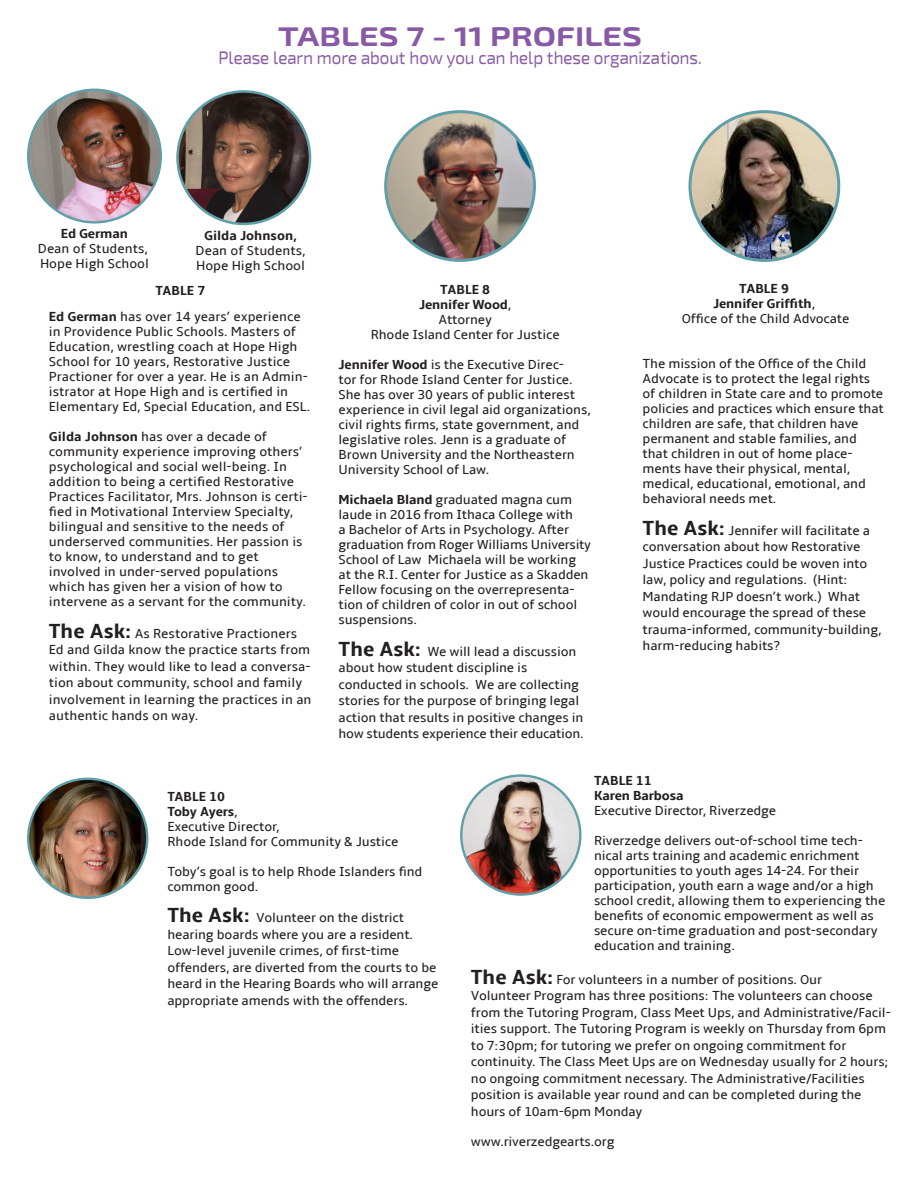
<style>
.page{position:relative;width:918px;height:1188px;background:#fff}
.page>*{position:absolute;margin:0;border:0;box-sizing:border-box;transform-origin:0 0}
.t1{font:700 expanded 27px "Exo 2";color:#8859a4}
.t2{font:500 expanded 18px "Exo 2";color:#8859a4;scale:.75 1}
.t3{font:13.5px/15px "Amble";letter-spacing:-.01em;color:#231f20}
.t4{font:700 13.5px "Amble";letter-spacing:-.01em;color:#231f20}
.s1{font-weight:700}
.s2{font-weight:700;font-size:21px}
.s3{font-weight:400}
</style>
<div class="page">
<img style="left:28px;top:90px;width:133px;height:132px;border-radius:66px">
<img style="left:386px;top:112px;width:148px;height:148px;border-radius:74px">
<div style="left:384px;top:110px;width:152px;height:152px;border:3px solid #609fa7;border-radius:50%"></div>
<img style="left:690px;top:112px;width:149px;height:148px;border-radius:74px">
<div style="left:688px;top:110px;width:152px;height:152px;border:3px solid #609fa7;border-radius:50%"></div>
<img style="left:28px;top:779px;width:113px;height:119px">
<div style="left:27px;top:778px;width:121px;height:121px;border:2px solid #609fa7;border-radius:50%"></div>
<img style="left:461px;top:776px;width:119px;height:119px;border-radius:60px">
<div style="left:460px;top:774px;width:122px;height:122px;border:2px solid #609fa7;border-radius:50%"></div>
<img style="left:178px;top:91px;width:132px;height:133px;border-radius:66px">
<div style="left:176px;top:90px;width:135px;height:135px;border:3px solid #609fa7;border-radius:50%"></div>
<p class="t1" style="left:278px;top:20px;width:366px">TABLES 7 - 11 PROFILES</p>
<p class="t2" style="left:218px;top:47px;width:646px">Please learn more about how you can help these organizations.</p>
<p class="t4" style="left:61px;top:226px;width:68px">Ed German</p>
<p class="t3" style="left:38px;top:241px;width:112px">Dean of Students,</p>
<p class="t3" style="left:40px;top:256px;width:110px">Hope High School</p>
<p class="t4" style="left:204px;top:228px;width:94px">Gilda Johnson,</p>
<p class="t3" style="left:196px;top:243px;width:112px">Dean of Students,</p>
<p class="t3" style="left:196px;top:258px;width:110px">Hope High School</p>
<p class="t4" style="left:155px;top:283px;width:51px">TABLE 7</p>
<p class="t3" style="left:49px;top:310px;width:263px"><span class="s1">Ed German</span> has over 14 years’ experience in Providence Public Schools. Masters of Education, wrestling coach at Hope High School for 10 years, Restorative Justice Practioner for over a year. He is an Admin&shy;istrator at Hope High and is certified in Elementary Ed, Special Education, and ESL.</p>
<p class="t3" style="left:49px;top:430px;width:220px"><span class="s1">Gilda Johnson</span> has over a decade of</p>
<p class="t3" style="left:49px;top:445px;width:260px">community experience improving others’ psychological and social well-being. In addition to being a certified Restorative Practices Facilitator, Mrs. Johnson is certi&shy;fied in Motivational Interview Specialty, bilingual and sensitive to the needs of</p>
<p class="t3" style="left:49px;top:535px;width:255px">underserved communities. Her passion is to know, to understand and to get</p>
<p class="t3" style="left:49px;top:565px;width:259px">involved in under-served populations which has given her a vision of how to intervene as a servant for the community.</p>
<p class="t3" style="left:49px;top:625px;width:264px;line-height:16.5px"><span class="s2">The Ask:</span> As Restorative Practioners Ed and Gilda know the practice starts from within. They would like to lead a conversa&shy;tion about community, school and family involvement in learning the practices in an authentic hands on way.</p>
<p class="t4" style="left:440px;top:282px;width:51px">TABLE 8</p>
<p class="t4" style="left:419px;top:297px;width:94px">Jennifer Wood<span class="s3">,</span></p>
<p class="t3" style="left:438px;top:312px;width:55px">Attorney</p>
<p class="t3" style="left:371px;top:327px;width:190px">Rhode Island Center for Justice</p>
<p class="t3" style="left:339px;top:357px;width:254px"><span class="s1">Jennifer Wood</span> is the Executive Direc-<br>tor for Rhode Island Center for Justice.<br>She has over 30 years of public interest experience in civil legal aid organizations, civil rights firms, state government, and legislative roles. Jenn is a graduate of Brown University and the Northeastern University School of Law.</p>
<p class="t3" style="left:339px;top:492px;width:254px"><span class="s1">Michaela Bland</span> graduated magna cum laude in 2016 from Ithaca College with<br>a Bachelor of Arts in Psychology. After graduation from Roger Williams University School of Law Michaela will be working at the R.I. Center for Justice as a Skadden Fellow focusing on the overrepresenta&shy;tion of children of color in out of school suspensions.</p>
<p class="t3" style="left:339px;top:643px;width:239px;line-height:16.5px"><span class="s2">The Ask:</span> We will lead a discussion about how student discipline is</p>
<p class="t3" style="left:339px;top:676px;width:246px;line-height:16.5px">conducted in schools. We are collecting stories for the purpose of bringing legal action that results in positive changes in how students experience their education.</p>
<p class="t4" style="left:739px;top:281px;width:51px">TABLE 9</p>
<p class="t4" style="left:713px;top:296px;width:104px">Jennifer Griffith<span class="s3">,</span></p>
<p class="t3" style="left:682px;top:311px;width:169px">Office of the Child Advocate</p>
<p class="t3" style="left:643px;top:356px;width:243px">The mission of the Office of the Child Advocate is to protect the legal rights of children in State care and to promote policies and practices which ensure that children are safe, that children have permanent and stable families, and</p>
<p class="t3" style="left:643px;top:446px;width:225px">that children in out of home place&shy;ments have their physical, mental, medical, educational, emotional, and behavioral needs met.</p>
<p class="t3" style="left:643px;top:523px;width:229px"><span class="s2">The Ask:</span> Jennifer will facilitate a</p>
<p class="t3" style="left:643px;top:539px;width:240px;line-height:16.5px">conversation about how Restorative Justice Practices could be woven into law, policy and regulations. (Hint:<br>Mandating RJP doesn’t work.) What would encourage the spread of these trauma-informed, community-building, harm-reducing habits?</p>
<p class="t4" style="left:167px;top:789px;width:59px">TABLE 10</p>
<p class="t4" style="left:167px;top:804px;width:72px">Toby Ayers<span class="s3">,</span></p>
<p class="t3" style="left:167px;top:820px;width:114px">Executive Director,</p>
<p class="t3" style="left:167px;top:835px;width:233px">Rhode Island for Community &amp; Justice</p>
<p class="t3" style="left:167px;top:864px;width:257px">Toby’s goal is to help Rhode Islanders find common good.</p>
<p class="t3" style="left:167px;top:910px;width:247px;line-height:16.5px"><span class="s2">The Ask:</span> Volunteer on the district hearing boards where you are a resident.<br>Low-level juvenile crimes, of first-time</p>
<p class="t3" style="left:167px;top:960px;width:271px">offenders, are diverted from the courts to be</p>
<p class="t3" style="left:167px;top:976px;width:273px;line-height:16.5px">heard in the Hearing Boards who will arrange appropriate amends with the offenders.</p>
<p class="t4" style="left:594px;top:772px;width:59px">TABLE 11</p>
<p class="t4" style="left:594px;top:787px;width:91px">Karen Barbosa</p>
<p class="t3" style="left:594px;top:803px;width:184px">Executive Director, Riverzedge</p>
<p class="t3" style="left:594px;top:833px;width:293px">Riverzedge delivers out-of-school time tech&shy;nical arts training and academic enrichment opportunities to youth ages 14-24. For their participation, youth earn a wage and/or a high school credit, allowing them to experiencing the benefits of economic empowerment as well as secure on-time graduation and post-secondary education and training.</p>
<p class="t3" style="left:471px;top:972px;width:353px"><span class="s2">The Ask:</span> For volunteers in a number of positions. Our</p>
<p class="t3" style="left:471px;top:988px;width:421px;line-height:16.5px">Volunteer Program has three positions: The volunteers can choose from the Tutoring Program, Class Meet Ups, and Administrative/Facil&shy;ities support. The Tutoring Program is weekly on Thursday from 6pm to 7:30pm; for tutoring we prefer on ongoing commitment for</p>
<p class="t3" style="left:471px;top:1054px;width:419px;line-height:16.5px">continuity. The Class Meet Ups are on Wednesday usually for 2 hours; no ongoing commitment necessary. The Administrative/Facilities</p>
<p class="t3" style="left:471px;top:1087px;width:392px;line-height:16.5px">position is available year round and can be completed during the hours of 10am-6pm Monday</p>
<p class="t3" style="left:471px;top:1134px;width:145px">www.riverzedgearts.org</p>
</div>
